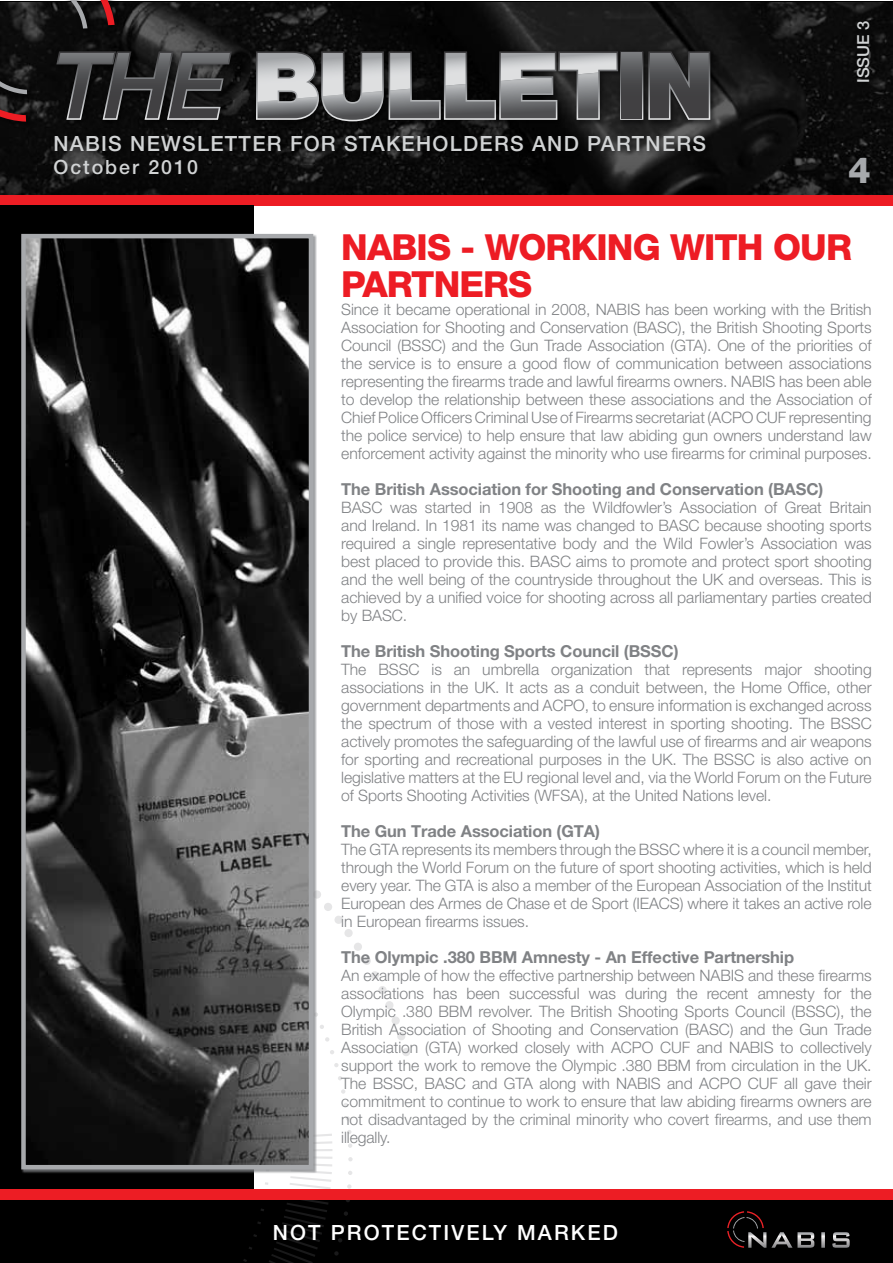
<style>
.page{position:relative;width:893px;height:1263px;background:#fff}
.page>*{position:absolute;margin:0;border:0;box-sizing:border-box;transform-origin:0 0}
.t1{font:800 36px/37.5px "Helvetica Neue LT Pro";letter-spacing:-.025em;color:#ed1c24}
.t2{font:800 36px "Helvetica Neue LT Pro";color:#a7a9ac}
.t3{font:500 21px "Helvetica Neue LT Pro";letter-spacing:.06em;color:#d1d3d4}
.t4{font:500 21px "Helvetica Neue LT Pro";letter-spacing:.1em;color:#fff}
.t5{font:500 19.65px "Helvetica Neue LT Pro";letter-spacing:.1em;color:#d1d3d4}
.t6{font:700 16.5px "Helvetica Neue LT Pro";letter-spacing:-.005em;color:#808285}
.t7{font:500 16.5px "Helvetica Neue LT Pro";color:#d1d3d4}
.t8{font:300 15.75px/18px "Helvetica Neue LT Pro";letter-spacing:-.005em;color:#808285;text-align:justify}
</style>
<div class="page">
<div style="left:0;top:1199px;width:893px;height:64px;background:#000"></div>
<svg style="left:727px;top:1211px;width:123px;height:37px"></svg>
<img style="left:0;top:1px;width:893px;height:233px">
<div style="left:0;top:195px;width:893px;height:11px;background:#ed1d24"></div>
<svg style="left:338px;top:1076px;width:4px;height:4px"></svg>
<svg style="left:341px;top:1089px;width:4px;height:5px"></svg>
<svg style="left:344px;top:1103px;width:4px;height:4px"></svg>
<svg style="left:231px;top:1116px;width:122px;height:147px"></svg>
<svg style="left:317px;top:890px;width:93px;height:177px"></svg>
<img style="left:0;top:122px;width:51px;height:9px">
<img style="left:850px;top:15px;width:33px;height:78px">
<img style="left:49px;top:128px;width:668px;height:60px">
<img style="left:51px;top:46px;width:668px;height:84px">
<svg style="left:0;top:0;width:232px;height:122px;background:#2d2b2b"></svg>
<svg style="left:256px;top:51px;width:454px;height:70px;background:#69696b"></svg>
<div style="left:0;top:1189px;width:893px;height:11px;background:#ed1d24"></div>
<div style="left:0;top:205px;width:253px;height:983px;background:#000"></div>
<img style="left:26px;top:239px;width:282px;height:925px">
<div style="left:21px;top:234px;width:292px;height:935px;border:4px solid #a7a9ac"></div>
<p class="t7" style="left:853px;top:83px;width:64px;rotate:-90deg">ISSUE 3</p>
<h2 class="t3" style="left:53px;top:131px;width:654px">NABIS NEWSLETTER FOR STAKEHOLDERS AND PARTNERS</h2>
<p class="t5" style="left:53px;top:155px;width:146px">October 2010</p>
<h1 class="t2" style="left:848px;top:149px;width:24px">4</h1>
<h1 class="t1" style="left:341px;top:228px;width:512px">NABIS - WORKING WITH OUR<br>PARTNERS</h1>
<p class="t8" style="left:341px;top:300px;width:532px">Since it became operational in 2008, NABIS has been working with the British Association for Shooting and Conservation (BASC), the British Shooting Sports Council (BSSC) and the Gun Trade Association (GTA). One of the priorities of the service is to ensure a good flow of communication between associations representing the firearms trade and lawful firearms owners. NABIS has been able to develop the relationship between these associations and the Association of Chief Police Officers Criminal Use of Firearms secretariat (ACPO CUF representing the police service) to help ensure that law abiding gun owners understand law enforcement activity against the minority who use firearms for criminal purposes.</p>
<p class="t6" style="left:341px;top:479px;width:484px">The British Association for Shooting and Conservation (BASC)</p>
<p class="t8" style="left:341px;top:498px;width:532px">BASC was started in 1908 as the Wildfowler’s Association of Great Britain and Ireland. In 1981 its name was changed to BASC because shooting sports required a single representative body and the Wild Fowler’s Association was best placed to provide this. BASC aims to promote and protect sport shooting and the well being of the countryside throughout the UK and overseas. This is achieved by a unified voice for shooting across all parliamentary parties created by BASC.</p>
<p class="t6" style="left:341px;top:641px;width:339px">The British Shooting Sports Council (BSSC)</p>
<p class="t8" style="left:341px;top:660px;width:532px">The BSSC is an umbrella organization that represents major shooting associations in the UK. It acts as a conduit between, the Home Office, other government departments and ACPO, to ensure information is exchanged across the spectrum of those with a vested interest in sporting shooting. The BSSC actively promotes the safeguarding of the lawful use of firearms and air weapons for sporting and recreational purposes in the UK. The BSSC is also active on legislative matters at the EU regional level and, via the World Forum on the Future of Sports Shooting Activities (WFSA), at the United Nations level.</p>
<p class="t6" style="left:341px;top:821px;width:260px">The Gun Trade Association (GTA)</p>
<p class="t8" style="left:341px;top:840px;width:532px">The GTA represents its members through the BSSC where it is a council member, through the World Forum on the future of sport shooting activities, which is held every year. The GTA is also a member of the European Association of the Institut European des Armes de Chase et de Sport (IEACS) where it takes an active role in European firearms issues.</p>
<p class="t6" style="left:341px;top:947px;width:454px">The Olympic .380 BBM Amnesty - An Effective Partnership</p>
<p class="t8" style="left:341px;top:966px;width:532px">An example of how the effective partnership between NABIS and these firearms associations has been successful was during the recent amnesty for the Olympic .380 BBM revolver. The British Shooting Sports Council (BSSC), the British Association of Shooting and Conservation (BASC) and the Gun Trade Association (GTA) worked closely with ACPO CUF and NABIS to collectively support the work to remove the Olympic .380 BBM from circulation in the UK.<br>The BSSC, BASC and GTA along with NABIS and ACPO CUF all gave their commitment to continue to work to ensure that law abiding firearms owners are not disadvantaged by the criminal minority who covert firearms, and use them illegally.</p>
<h2 class="t4" style="left:273px;top:1220px;width:346px">NOT PROTECTIVELY MARKED</h2>
</div>
